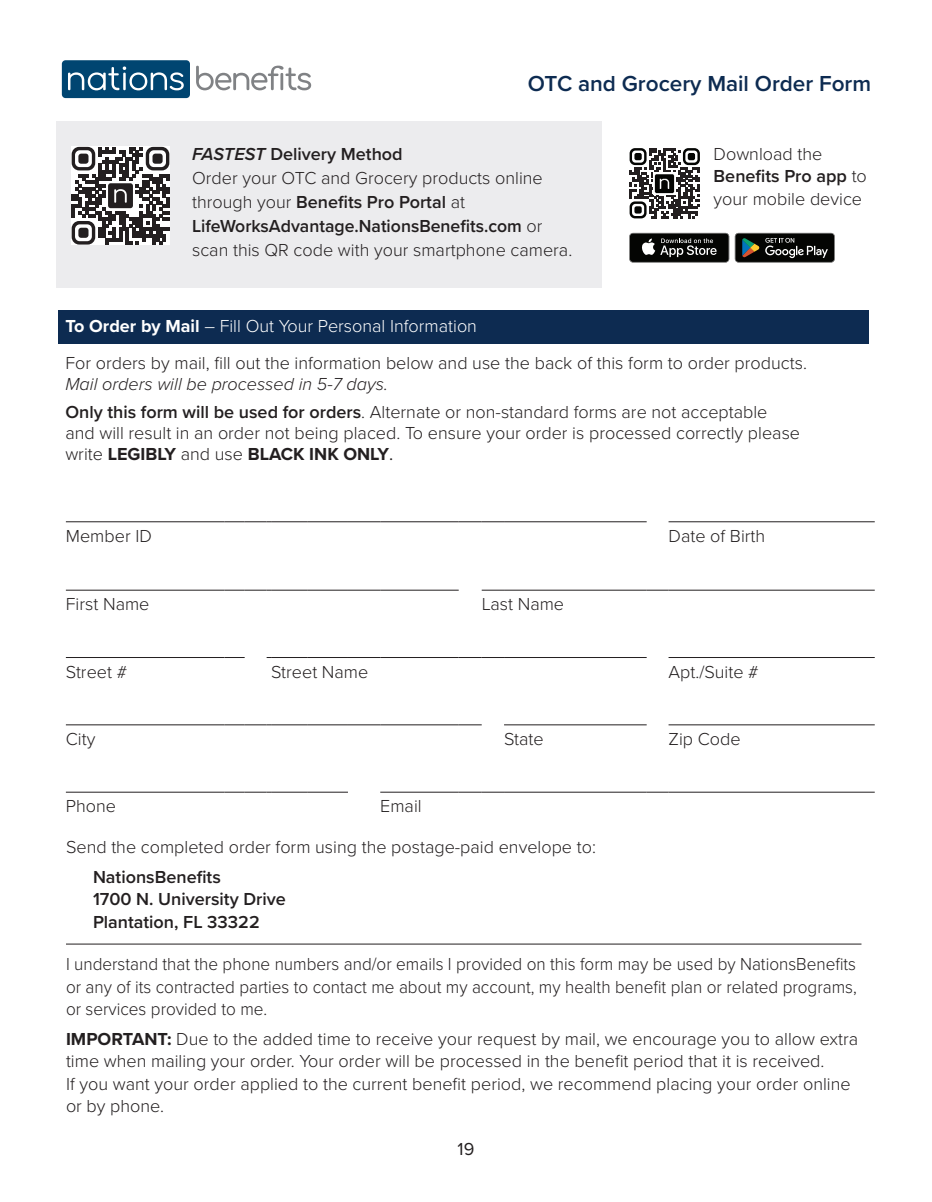
<style>
.page{position:relative;width:932px;height:1202px;background:#fff}
.page>*{position:absolute;margin:0;border:0;box-sizing:border-box;transform-origin:0 0}
.t1{font:600 22.5px "Proxima Nova";color:#0d2b51}
.Footer_-_Center{font:300 18px/22.5px "Proxima Nova";color:#231f20}
.Footer_-_Center-2{font:300 18px/22.5px "Proxima Nova";color:#231f20;text-align:justify;scale:.95 1}
.t2{font:600 18px/22.5px "Proxima Nova";color:#231f20}
.t3{font:300 18px "Proxima Nova";color:#fff}
.t4{font:18px "Proxima Nova";color:#231f20}
.s1{font-weight:600;font-style:italic}
.s2{font-weight:600}
.s3{font-weight:700}
.s4{font-style:italic}
.s5{font-weight:400}
</style>
<div class="page">
<div style="left:57px;top:121px;width:545px;height:167px;background:#ececee"></div>
<div style="left:59px;top:310px;width:809px;height:34px;background:#0d2b51"></div>
<hr style="left:66px;top:943px;width:795px;height:1px;background:#231f20">
<svg style="left:629px;top:148px;width:71px;height:70px;fill:#231f20"></svg>
<svg style="left:629px;top:148px;width:17px;height:17px"></svg>
<div style="left:634px;top:153px;width:7px;height:7px;background:#040503;border-radius:2px"></div>
<svg style="left:683px;top:148px;width:17px;height:17px"></svg>
<div style="left:687px;top:153px;width:8px;height:7px;background:#040503;border-radius:2px"></div>
<svg style="left:629px;top:201px;width:17px;height:17px"></svg>
<div style="left:634px;top:206px;width:7px;height:7px;background:#040503;border-radius:2px"></div>
<img style="left:653px;top:172px;width:22px;height:22px">
<svg style="left:629px;top:233px;width:205px;height:29px;background:#30312f"></svg>
<svg style="left:196px;top:66px;width:115px;height:24px"></svg>
<div style="left:62px;top:60px;width:128px;height:38px;background:#004571;border-radius:4px"></div>
<svg style="left:68px;top:66px;width:116px;height:24px"></svg>
<hr style="left:66px;top:521px;width:158px;height:1px;background:#231f20">
<svg style="left:224px;top:521px;width:47px;height:1px"></svg>
<hr style="left:271px;top:521px;width:37px;height:1px;background:#231f20">
<hr style="left:308px;top:521px;width:40px;height:1px;background:#231f20">
<hr style="left:348px;top:521px;width:32px;height:1px;background:#231f20">
<hr style="left:380px;top:521px;width:78px;height:1px;background:#231f20">
<svg style="left:458px;top:521px;width:46px;height:1px"></svg>
<hr style="left:504px;top:521px;width:142px;height:1px;background:#231f20">
<hr style="left:668px;top:521px;width:206px;height:1px;background:#231f20">
<hr style="left:66px;top:590px;width:158px;height:1px;background:#231f20">
<svg style="left:224px;top:590px;width:47px;height:1px"></svg>
<hr style="left:271px;top:590px;width:37px;height:1px;background:#231f20">
<hr style="left:308px;top:590px;width:40px;height:1px;background:#231f20">
<hr style="left:348px;top:590px;width:32px;height:1px;background:#231f20">
<hr style="left:380px;top:590px;width:78px;height:1px;background:#231f20">
<svg style="left:481px;top:590px;width:23px;height:1px"></svg>
<hr style="left:504px;top:590px;width:142px;height:1px;background:#231f20">
<svg style="left:646px;top:590px;width:22px;height:1px"></svg>
<hr style="left:668px;top:590px;width:206px;height:1px;background:#231f20">
<hr style="left:66px;top:657px;width:158px;height:1px;background:#231f20">
<svg style="left:224px;top:657px;width:21px;height:1px"></svg>
<hr style="left:271px;top:657px;width:37px;height:1px;background:#231f20">
<hr style="left:308px;top:657px;width:40px;height:1px;background:#231f20">
<hr style="left:348px;top:657px;width:32px;height:1px;background:#231f20">
<hr style="left:380px;top:657px;width:78px;height:1px;background:#231f20">
<svg style="left:458px;top:657px;width:46px;height:1px"></svg>
<hr style="left:504px;top:657px;width:142px;height:1px;background:#231f20">
<hr style="left:668px;top:657px;width:206px;height:1px;background:#231f20">
<hr style="left:66px;top:724px;width:158px;height:1px;background:#231f20">
<svg style="left:224px;top:724px;width:47px;height:1px"></svg>
<hr style="left:271px;top:724px;width:37px;height:1px;background:#231f20">
<hr style="left:308px;top:724px;width:40px;height:1px;background:#231f20">
<hr style="left:348px;top:724px;width:32px;height:1px;background:#231f20">
<hr style="left:380px;top:724px;width:78px;height:1px;background:#231f20">
<svg style="left:458px;top:724px;width:23px;height:1px"></svg>
<hr style="left:504px;top:724px;width:142px;height:1px;background:#231f20">
<hr style="left:668px;top:724px;width:206px;height:1px;background:#231f20">
<hr style="left:66px;top:791px;width:158px;height:1px;background:#231f20">
<svg style="left:224px;top:791px;width:47px;height:1px"></svg>
<hr style="left:271px;top:791px;width:37px;height:1px;background:#231f20">
<hr style="left:308px;top:791px;width:40px;height:1px;background:#231f20">
<hr style="left:380px;top:791px;width:78px;height:1px;background:#231f20">
<svg style="left:458px;top:791px;width:46px;height:1px"></svg>
<hr style="left:504px;top:791px;width:142px;height:1px;background:#231f20">
<svg style="left:646px;top:791px;width:22px;height:1px"></svg>
<hr style="left:668px;top:791px;width:206px;height:1px;background:#231f20">
<svg style="left:71px;top:146px;width:99px;height:99px;background:#858283"></svg>
<svg style="left:72px;top:147px;width:23px;height:23px"></svg>
<div style="left:78px;top:154px;width:10px;height:10px;background:#231f20;border-radius:3px"></div>
<svg style="left:146px;top:147px;width:23px;height:23px"></svg>
<div style="left:152px;top:154px;width:11px;height:10px;background:#231f20;border-radius:3px"></div>
<svg style="left:72px;top:221px;width:23px;height:23px"></svg>
<div style="left:78px;top:228px;width:10px;height:10px;background:#231f20;border-radius:3px"></div>
<svg style="left:108px;top:183px;width:25px;height:25px"></svg>
<p class="t1" style="left:528px;top:67px;width:345px">OTC and Grocery Mail Order Form</p>
<p class="Footer_-_Center" style="left:192px;top:141px;width:381px;line-height:24px"><span class="s1">FASTEST</span> <span class="s2">Delivery Method<br></span>Order your OTC and Grocery products online through your <span class="s2">Benefits Pro Portal</span> at <span class="s2">LifeWorksAdvantage.NationsBenefits.com</span> or scan this QR code with your smartphone camera.</p>
<p class="t3" style="left:65px;top:313px;width:413px"><span class="s3">To Order by Mail</span> – Fill Out Your Personal Information</p>
<p class="Footer_-_Center" style="left:713px;top:142px;width:155px">Download the<br><span class="s2">Benefits Pro app</span> to your mobile device</p>
<p class="Footer_-_Center" style="left:65px;top:350px;width:743px">For orders by mail, fill out the information below and use the back of this form to order products.</p>
<p class="Footer_-_Center" style="left:65px;top:369px;width:703px;line-height:27.8px"><span class="s4">Mail orders will be processed in 5-7 days.<br></span><span class="s2">Only this form will be used for orders</span>. Alternate or non-standard forms are not acceptable</p>
<p class="Footer_-_Center" style="left:65px;top:421px;width:736px;line-height:21px">and will result in an order not being placed. To ensure your order is processed correctly please write <span class="s3">LEGIBLY</span> and use <span class="s3">BLACK INK ONLY</span><span class="s5">.</span></p>
<p class="Footer_-_Center" style="left:66px;top:524px;width:87px">Member ID</p>
<p class="Footer_-_Center" style="left:668px;top:524px;width:98px">Date of Birth</p>
<p class="Footer_-_Center" style="left:66px;top:592px;width:85px">First Name</p>
<p class="Footer_-_Center" style="left:481px;top:592px;width:84px">Last Name</p>
<p class="Footer_-_Center" style="left:66px;top:659px;width:63px">Street #</p>
<p class="Footer_-_Center" style="left:271px;top:659px;width:99px">Street Name</p>
<p class="Footer_-_Center" style="left:668px;top:659px;width:92px">Apt./Suite #</p>
<p class="Footer_-_Center" style="left:66px;top:727px;width:31px">City</p>
<p class="Footer_-_Center" style="left:504px;top:727px;width:41px">State</p>
<p class="Footer_-_Center" style="left:668px;top:727px;width:74px">Zip Code</p>
<p class="Footer_-_Center" style="left:66px;top:794px;width:52px">Phone</p>
<p class="Footer_-_Center" style="left:380px;top:794px;width:43px">Email</p>
<p class="Footer_-_Center" style="left:66px;top:835px;width:531px">Send the completed order form using the postage-paid envelope to:</p>
<p class="t2" style="left:93px;top:865px;width:194px">NationsBenefits<br>1700 N. University Drive<br>Plantation, FL 33322</p>
<p class="Footer_-_Center-2" style="left:66px;top:952px;width:833px">I understand that the phone numbers and/or emails I provided on this form may be used by NationsBenefits or any of its contracted parties to contact me about my account, my health benefit plan or related programs, or services provided to me.</p>
<p class="Footer_-_Center" style="left:66px;top:1026px;width:793px"><span class="s3">IMPORTANT:</span> Due to the added time to receive your request by mail, we encourage you to allow extra time when mailing your order. Your order will be processed in the benefit period that it is received.<br>If you want your order applied to the current benefit period, we recommend placing your order online or by phone.</p>
<p class="t4" style="left:457px;top:1135px;width:18px">19</p>
</div>
